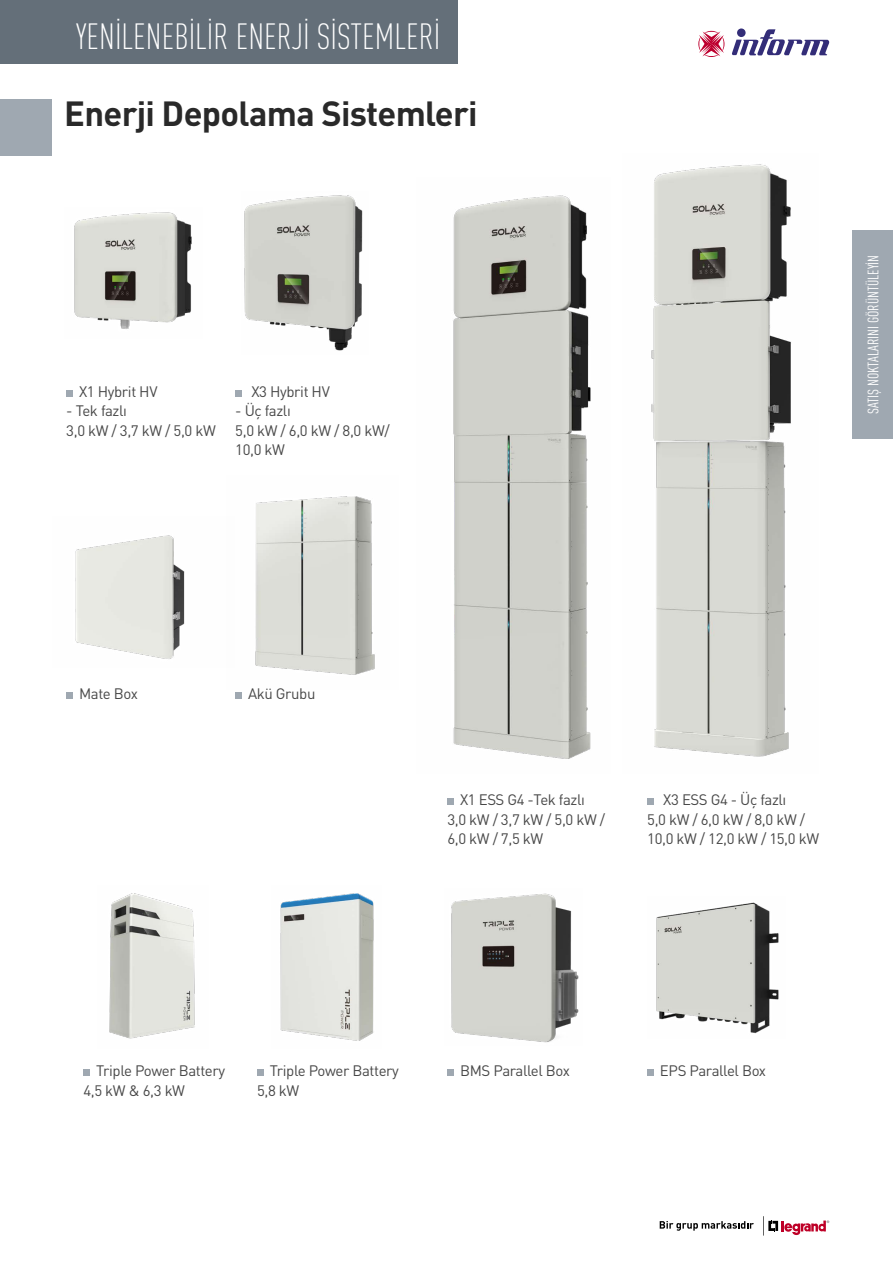
<style>
.page{position:relative;width:893px;height:1263px;background:#fff}
.page>*{position:absolute;margin:0;border:0;box-sizing:border-box;transform-origin:0 0}
.t1{font:300 condensed 36px "DIN Pro";color:#fff}
.t2{font:700 34.5px "DIN Pro";letter-spacing:-.02em;color:#292929}
.t3{font:15px/19.5px "DIN Pro";letter-spacing:-.025em;color:#484848}
.t4{font:condensed 15px "DIN Pro";color:#fff}
</style>
<div class="page">
<div style="left:0;top:100px;width:51px;height:56px;background:#9fa8b1"></div>
<img style="left:255px;top:496px;width:120px;height:179px">
<img style="left:451px;top:893px;width:128px;height:150px">
<img style="left:75px;top:535px;width:110px;height:124px">
<img style="left:109px;top:893px;width:86px;height:146px">
<img style="left:280px;top:893px;width:94px;height:148px">
<img style="left:453px;top:195px;width:138px;height:564px">
<img style="left:74px;top:212px;width:118px;height:117px">
<img style="left:656px;top:902px;width:123px;height:132px">
<img style="left:651px;top:164px;width:140px;height:593px">
<img style="left:244px;top:195px;width:119px;height:156px">
<div style="left:66px;top:390px;width:7px;height:7px;background:#9fa8b1"></div>
<div style="left:66px;top:692px;width:7px;height:7px;background:#9fa8b1"></div>
<div style="left:83px;top:1070px;width:7px;height:6px;background:#9fa8b1"></div>
<div style="left:257px;top:1070px;width:7px;height:6px;background:#9fa8b1"></div>
<div style="left:447px;top:1070px;width:7px;height:6px;background:#9fa8b1"></div>
<div style="left:647px;top:1070px;width:7px;height:6px;background:#9fa8b1"></div>
<div style="left:235px;top:692px;width:7px;height:7px;background:#9fa8b1"></div>
<div style="left:447px;top:799px;width:7px;height:6px;background:#9fa8b1"></div>
<div style="left:647px;top:799px;width:7px;height:6px;background:#9fa8b1"></div>
<div style="left:235px;top:390px;width:7px;height:7px;background:#9fa8b1"></div>
<div style="left:0;top:0;width:457px;height:64px;background:#646f79"></div>
<svg style="left:763px;top:1216px;width:66px;height:20px"></svg>
<svg style="left:660px;top:1221px;width:94px;height:10px"></svg>
<svg style="left:698px;top:31px;width:26px;height:26px"></svg>
<svg style="left:732px;top:29px;width:98px;height:26px"></svg>
<div style="left:853px;top:230px;width:40px;height:209px;background:#9fa8b1"></div>
<h1 class="t1" style="left:76px;top:15px;width:366px">YENİLENEBİLİR ENERJİ SİSTEMLERİ</h1>
<h2 class="t2" style="left:64px;top:90px;width:415px">Enerji Depolama Sistemleri</h2>
<p class="t3" style="left:79px;top:381px;width:80px">X1 Hybrit HV</p>
<p class="t3" style="left:66px;top:400px;width:151px">- Tek fazlı<br>3,0 kW / 3,7 kW / 5,0 kW</p>
<p class="t3" style="left:251px;top:381px;width:80px">X3 Hybrit HV</p>
<p class="t3" style="left:235px;top:400px;width:156px">- Üç fazlı<br>5,0 kW / 6,0 kW / 8,0 kW/<br>10,0 kW</p>
<p class="t4" style="left:865px;top:414px;width:161px;rotate:-90deg">SATIŞ NOKTALARINI GÖRÜNTÜLEYİN</p>
<p class="t3" style="left:79px;top:683px;width:60px">Mate Box</p>
<p class="t3" style="left:248px;top:683px;width:69px">Akü Grubu</p>
<p class="t3" style="left:447px;top:789px;width:159px;text-indent:13px">X1 ESS G4 -Tek fazlı<br>3,0 kW / 3,7 kW / 5,0 kW /<br>6,0 kW / 7,5 kW</p>
<p class="t3" style="left:647px;top:789px;width:173px;text-indent:16px">X3 ESS G4 - Üç fazlı<br>5,0 kW / 6,0 kW / 8,0 kW /<br>10,0 kW / 12,0 kW / 15,0 kW</p>
<p class="t3" style="left:83px;top:1060px;width:143px;text-indent:13px">Triple Power Battery<br>4,5 kW &amp; 6,3 kW</p>
<p class="t3" style="left:257px;top:1060px;width:143px;text-indent:13px">Triple Power Battery<br>5,8 kW</p>
<p class="t3" style="left:460px;top:1060px;width:111px">BMS Parallel Box</p>
<p class="t3" style="left:660px;top:1060px;width:108px">EPS Parallel Box</p>
</div>
